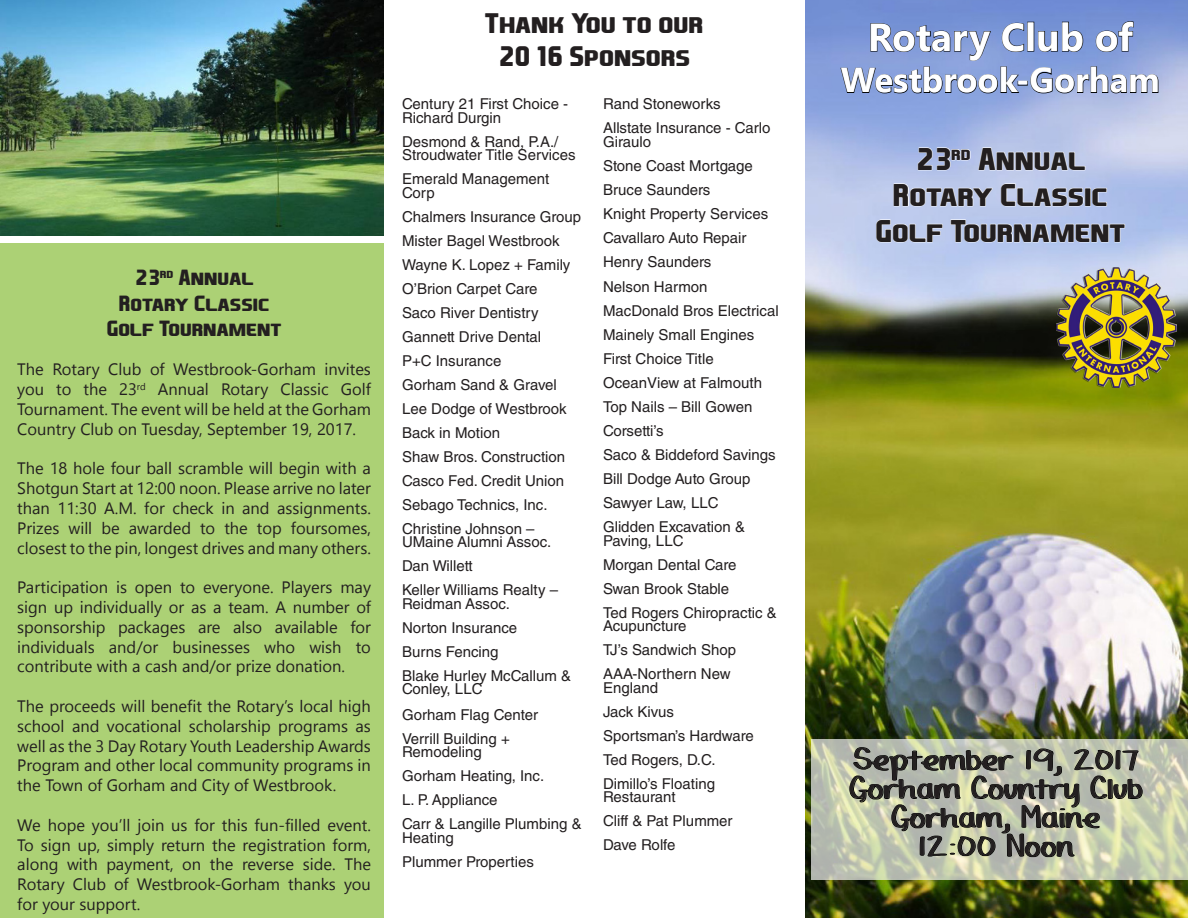
<style>
.page{position:relative;width:1188px;height:918px;background:#fff}
.page>*{position:absolute;margin:0;border:0;box-sizing:border-box;transform-origin:0 0}
.t1{font:700 39px "Nirmala UI";color:#fff}
.t2{font:700 34.5px "Nirmala UI";color:#fff}
.t3{font:700 30px "EA Sports Covers SC";color:#231f20}
.t4{font:700 27px "EA Sports Covers SC";color:#231f20}
.t5{font:700 24px "DJB Yard Sale Marker";color:#231f20}
.t6{font:700 21px "EA Sports Covers SC";color:#231f20}
.t7{font:16.5px/19.8px "Nirmala UI";color:#231f20;text-align:justify}
.t8{font:15px/13.5px "Helvetica LT Std";color:#231f20}
.t9{font:15px "Helvetica LT Std";letter-spacing:-.02em;color:#231f20}
</style>
<div class="page">
<img style="left:805px;top:0;width:383px;height:918px">
<svg style="left:840px;top:21px;width:319px;height:82px;background:#798ec3"></svg>
<svg style="left:917px;top:147px;width:54px;height:24px"></svg>
<svg style="left:978px;top:147px;width:108px;height:24px;background:#c8d2ed"></svg>
<svg style="left:893px;top:183px;width:100px;height:24px;background:#cad4ef"></svg>
<svg style="left:1001px;top:183px;width:83px;height:24px;background:#c9d3ef"></svg>
<div style="left:1085px;top:188px;width:6px;height:18px;border:1px solid #fff"></div>
<svg style="left:1092px;top:188px;width:15px;height:19px"></svg>
<svg style="left:876px;top:219px;width:67px;height:24px;background:#cad5f0"></svg>
<svg style="left:950px;top:219px;width:175px;height:24px;background:#c3d0f0"></svg>
<img style="left:1056px;top:267px;width:120px;height:120px">
<svg style="left:811px;top:740px;width:377px;height:140px;background:#c4c8b1"></svg>
<img style="left:849px;top:593px;width:302px;height:325px">
<img style="left:0;top:0;width:384px;height:235px">
<div style="left:0;top:243px;width:384px;height:675px;background:#acd175"></div>
<p class="t6" style="left:134px;top:265px;width:121px">23<sup>rd</sup> Annual</p>
<p class="t6" style="left:119px;top:290px;width:152px">Rotary Classic</p>
<p class="t6" style="left:107px;top:315px;width:176px">Golf Tournament</p>
<p class="t7" style="left:17px;top:359px;width:355px">The Rotary Club of Westbrook-Gorham invites you to the 23<sup>rd</sup> Annual Rotary Classic Golf Tournament. The event will be held at the Gorham Country Club on Tuesday, September 19, 2017.</p>
<p class="t7" style="left:17px;top:458px;width:355px">The 18 hole four ball scramble will begin with a Shotgun Start at 12:00 noon. Please arrive no later than 11:30 A.M. for check in and assignments.<br>Prizes will be awarded to the top foursomes, closest to the pin, longest drives and many others.</p>
<p class="t7" style="left:17px;top:577px;width:355px">Participation is open to everyone. Players may sign up individually or as a team. A number of sponsorship packages are also available for individuals and/or businesses who wish to contribute with a cash and/or prize donation.</p>
<p class="t7" style="left:17px;top:695px;width:355px">The proceeds will benefit the Rotary’s local high school and vocational scholarship programs as well as the 3 Day Rotary Youth Leadership Awards Program and other local community programs in the Town of Gorham and City of Westbrook.</p>
<p class="t7" style="left:17px;top:814px;width:355px">We hope you’ll join us for this fun-filled event.<br>To sign up, simply return the registration form, along with payment, on the reverse side. The Rotary Club of Westbrook-Gorham thanks you for your support.</p>
<p class="t4" style="left:485px;top:7px;width:220px">Thank You to our</p>
<p class="t4" style="left:498px;top:39px;width:194px">2016 Sponsors</p>
<p class="t8" style="left:402px;top:97px;width:168px">Century 21 First Choice -</p>
<p class="t8" style="left:402px;top:111px;width:101px">Richard Durgin</p>
<p class="t8" style="left:402px;top:135px;width:175px">Desmond &amp; Rand, P.A./<br>Stroudwater Title Services</p>
<p class="t8" style="left:402px;top:172px;width:149px">Emerald Management<br>Corp</p>
<p class="t8" style="left:402px;top:210px;width:181px">Chalmers Insurance Group</p>
<p class="t8" style="left:402px;top:234px;width:159px">Mister Bagel Westbrook</p>
<p class="t8" style="left:402px;top:258px;width:170px">Wayne K. Lopez + Family</p>
<p class="t8" style="left:402px;top:282px;width:137px">O’Brion Carpet Care</p>
<p class="t8" style="left:402px;top:306px;width:138px">Saco River Dentistry</p>
<p class="t8" style="left:402px;top:330px;width:141px">Gannett Drive Dental</p>
<p class="t8" style="left:402px;top:354px;width:101px">P+C Insurance</p>
<p class="t8" style="left:402px;top:378px;width:156px">Gorham Sand &amp; Gravel</p>
<p class="t8" style="left:402px;top:402px;width:166px">Lee Dodge of Westbrook</p>
<p class="t8" style="left:402px;top:426px;width:100px">Back in Motion</p>
<p class="t8" style="left:402px;top:450px;width:165px">Shaw Bros. Construction</p>
<p class="t8" style="left:402px;top:474px;width:164px">Casco Fed. Credit Union</p>
<p class="t8" style="left:402px;top:498px;width:147px">Sebago Technics, Inc.</p>
<p class="t8" style="left:402px;top:522px;width:151px">Christine Johnson –<br>UMaine Alumni Assoc.</p>
<p class="t8" style="left:402px;top:559px;width:72px">Dan Willett</p>
<p class="t8" style="left:402px;top:583px;width:158px">Keller Williams Realty –<br>Reidman Assoc.</p>
<p class="t8" style="left:402px;top:621px;width:117px">Norton Insurance</p>
<p class="t8" style="left:402px;top:645px;width:98px">Burns Fencing</p>
<p class="t8" style="left:402px;top:669px;width:171px">Blake Hurley McCallum &amp;<br>Conley, LLC</p>
<p class="t8" style="left:402px;top:708px;width:138px">Gorham Flag Center</p>
<p class="t8" style="left:402px;top:732px;width:109px">Verrill Building +<br>Remodeling</p>
<p class="t8" style="left:402px;top:769px;width:144px">Gorham Heating, Inc.</p>
<p class="t8" style="left:402px;top:793px;width:97px">L. P. Appliance</p>
<p class="t8" style="left:402px;top:817px;width:181px">Carr &amp; Langille Plumbing &amp;<br>Heating</p>
<p class="t8" style="left:402px;top:855px;width:133px">Plummer Properties</p>
<p class="t8" style="left:603px;top:97px;width:119px">Rand Stoneworks</p>
<p class="t8" style="left:603px;top:121px;width:169px">Allstate Insurance - Carlo<br>Giraulo</p>
<p class="t8" style="left:603px;top:159px;width:151px">Stone Coast Mortgage</p>
<p class="t8" style="left:603px;top:183px;width:109px">Bruce Saunders</p>
<p class="t8" style="left:603px;top:207px;width:167px">Knight Property Services</p>
<p class="t8" style="left:603px;top:231px;width:145px">Cavallaro Auto Repair</p>
<p class="t8" style="left:603px;top:255px;width:110px">Henry Saunders</p>
<p class="t8" style="left:603px;top:280px;width:106px">Nelson Harmon</p>
<p class="t8" style="left:603px;top:304px;width:177px">MacDonald Bros Electrical</p>
<p class="t8" style="left:603px;top:328px;width:153px">Mainely Small Engines</p>
<p class="t8" style="left:603px;top:352px;width:112px">First Choice Title</p>
<p class="t8" style="left:603px;top:376px;width:161px">OceanView at Falmouth</p>
<p class="t8" style="left:603px;top:400px;width:151px">Top Nails – Bill Gowen</p>
<p class="t8" style="left:603px;top:424px;width:62px">Corsetti’s</p>
<p class="t8" style="left:603px;top:448px;width:174px">Saco &amp; Biddeford Savings</p>
<p class="t8" style="left:603px;top:472px;width:149px">Bill Dodge Auto Group</p>
<p class="t8" style="left:603px;top:496px;width:117px">Sawyer Law, LLC</p>
<p class="t8" style="left:603px;top:520px;width:144px">Glidden Excavation &amp;<br>Paving, LLC</p>
<p class="t8" style="left:603px;top:558px;width:135px">Morgan Dental Care</p>
<p class="t8" style="left:603px;top:582px;width:128px">Swan Brook Stable</p>
<p class="t8" style="left:603px;top:606px;width:175px">Ted Rogers Chiropractic &amp;<br>Acupuncture</p>
<p class="t8" style="left:603px;top:643px;width:135px">TJ’s Sandwich Shop</p>
<p class="t8" style="left:603px;top:667px;width:129px">AAA-Northern New<br>England</p>
<p class="t8" style="left:603px;top:705px;width:73px">Jack Kivus</p>
<p class="t8" style="left:603px;top:729px;width:152px">Sportsman’s Hardware</p>
<p class="t8" style="left:603px;top:753px;width:114px">Ted Rogers, D.C.</p>
<p class="t8" style="left:603px;top:777px;width:114px">Dimillo’s Floating<br>Restaurant</p>
<p class="t8" style="left:603px;top:814px;width:131px">Cliff &amp; Pat Plummer</p>
<p class="t9" style="left:603px;top:836px;width:74px">Dave Rolfe</p>
<p class="t1" style="left:868px;top:7px;width:267px">Rotary Club of</p>
<p class="t2" style="left:841px;top:54px;width:321px">Westbrook-Gorham</p>
<p class="t3" style="left:915px;top:140px;width:172px">23<sup>rd</sup> Annual</p>
<p class="t3" style="left:893px;top:176px;width:216px">Rotary Classic</p>
<p class="t3" style="left:875px;top:212px;width:251px">Golf Tournament</p>
<p class="t5" style="left:854px;top:740px;width:287px">September 19, 2017</p>
<p class="t5" style="left:850px;top:769px;width:294px">Gorham Country Club</p>
<p class="t5" style="left:892px;top:798px;width:210px">Gorham, Maine</p>
<p class="t5" style="left:918px;top:827px;width:158px">12:00 Noon</p>
</div>
